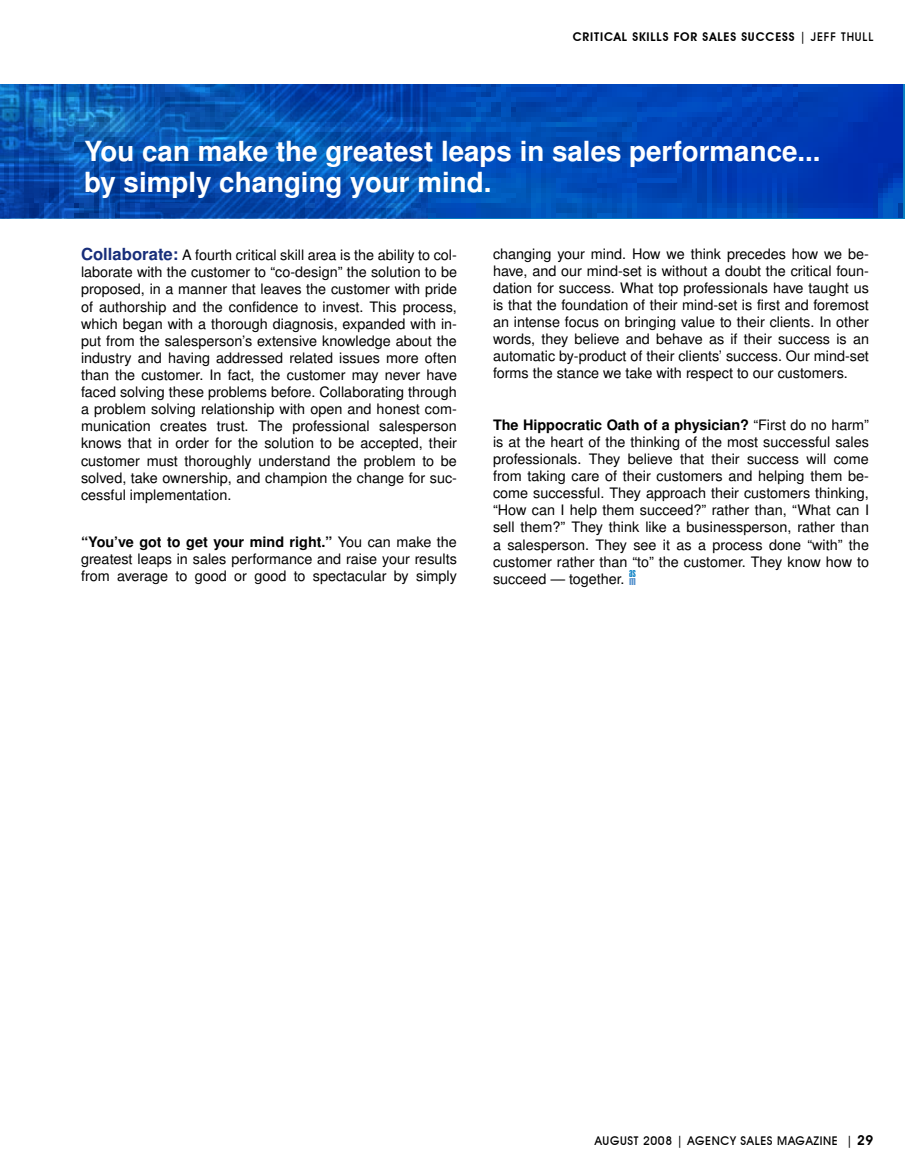
<style>
.page{position:relative;width:905px;height:1175px;background:#fff}
.page>*{position:absolute;margin:0;border:0;box-sizing:border-box;transform-origin:0 0}
.t1{font:700 27.45px/30.5px "Turkish Sans SSK";color:#fff}
.t2{font:14.25px/17.1px "Turkish Sans SSK";color:#000;text-align:justify}
.t3{font:600 12px "Avant Garde IT Cby BT";letter-spacing:.07em;color:#000}
.t4{font:500 12px "Avant Garde IT Cby BT";letter-spacing:.05em;color:#000}
.t5{font:10.95px "Swiss 924 BT Regular B";color:#077ec3}
.t6{font:10.95px "Swiss 924 BT Regular B";color:#5390cd;scale:1.3 1}
.s1{font-weight:500}
.s2{font-weight:700;font-size:16.5px;color:#182e7a}
.s3{font-weight:700}
.s4{font-weight:600;font-size:13.5px}
</style>
<div class="page">
<svg style="left:428px;top:84px;width:476px;height:134px;background:#0045b5"></svg>
<img style="left:0;top:84px;width:428px;height:134px">
<p class="t3" style="left:572px;top:29px;width:302px">CRITICAL SKILLS FOR SALES SUCCESS <span class="s1">| JEFF THULL</span></p>
<h1 class="t1" style="left:84px;top:136px;width:738px">You can make the greatest leaps in sales performance... by simply changing your mind.</h1>
<p class="t2" style="left:81px;top:246px;width:377px"><span class="s2">Collaborate:</span> A fourth critical skill area is the ability to col&shy;laborate with the customer to “co-design” the solution to be proposed, in a manner that leaves the customer with pride of authorship and the confidence to invest. This process, which began with a thorough diagnosis, expanded with in&shy;put from the salesperson’s extensive knowledge about the industry and having addressed related issues more often than the customer. In fact, the customer may never have faced solving these problems before. Collaborating through a problem solving relationship with open and honest com&shy;munication creates trust. The professional salesperson knows that in order for the solution to be accepted, their customer must thoroughly understand the problem to be solved, take ownership, and champion the change for suc&shy;cessful implementation.</p>
<p class="t2" style="left:81px;top:533px;width:377px"><span class="s3">“You’ve got to get your mind right.”</span> You can make the greatest leaps in sales performance and raise your results from average to good or good to spectacular by simply</p>
<p class="t2" style="left:493px;top:245px;width:377px">changing your mind. How we think precedes how we be&shy;have, and our mind-set is without a doubt the critical foun&shy;dation for success. What top professionals have taught us is that the foundation of their mind-set is first and foremost an intense focus on bringing value to their clients. In other words, they believe and behave as if their success is an automatic by-product of their clients’ success. Our mind-set forms the stance we take with respect to our customers.</p>
<p class="t2" style="left:493px;top:416px;width:377px"><span class="s3">The Hippocratic Oath of a physician?</span> “First do no harm” is at the heart of the thinking of the most successful sales professionals. They believe that their success will come from taking care of their customers and helping them be&shy;come successful. They approach their customers thinking, “How can I help them succeed?” rather than, “What can I sell them?” They think like a businessperson, rather than a salesperson. They see it as a process done “with” the customer rather than “to” the customer. They know how to succeed — together.</p>
<p class="t5" style="left:629px;top:566px;width:8px">AS</p>
<p class="t6" style="left:629px;top:574px;width:7px">M</p>
<p class="t4" style="left:594px;top:1133px;width:16px">AUGUST</p>
<p class="t4" style="left:643px;top:1133px;width:232px">2008 | AGENCY SALES MAGAZINE | <span class="s4">29</span></p>
</div>
